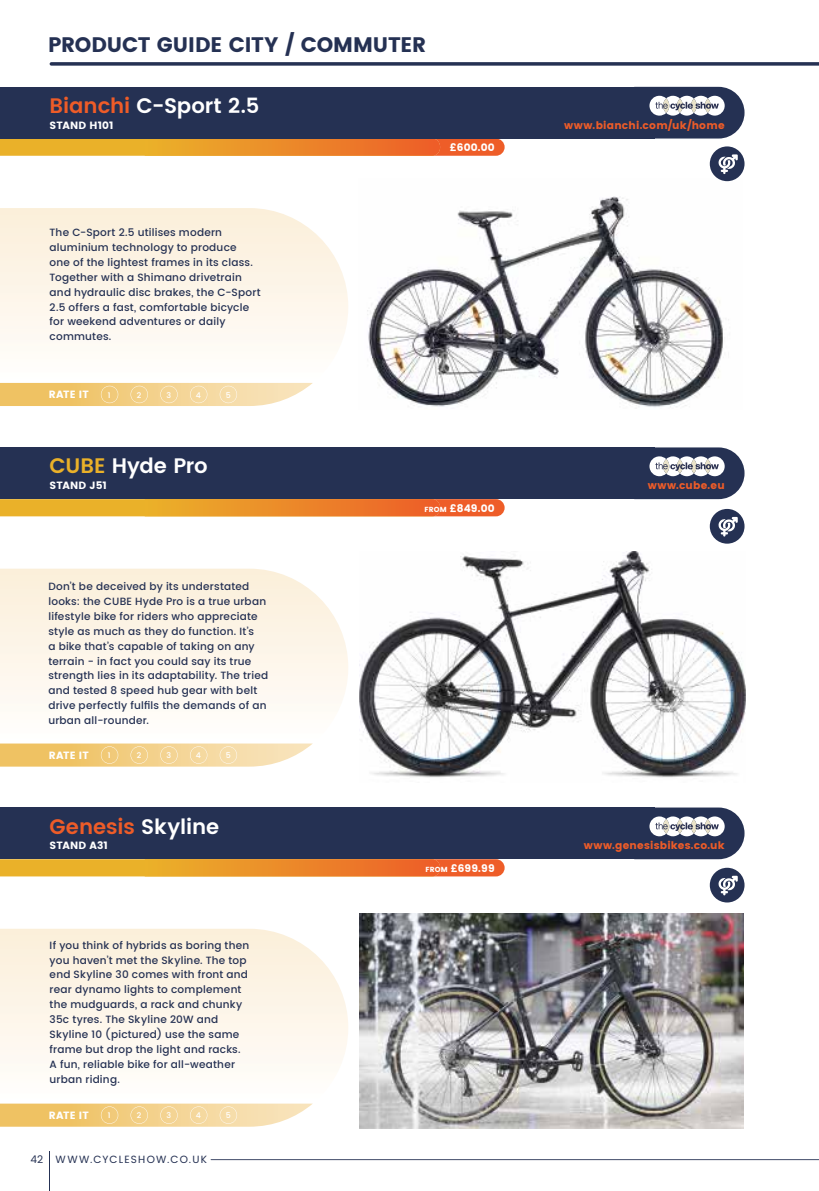
<style>
.page{position:relative;width:819px;height:1191px;background:#fff}
.page>*{position:absolute;margin:0;border:0;box-sizing:border-box;transform-origin:0 0}
.t1{font:600 21px "Poppins";letter-spacing:-.005em;color:#fff}
.t2{font:700 21px "Poppins";letter-spacing:-.005em;color:#253153}
.t3{font:600 21px "Poppins";letter-spacing:-.005em;color:#ee5c28}
.t4{font:500 10.5px/14.9px "Poppins";letter-spacing:.02em;color:#253153}
.t5{font:700 10.5px "Poppins";letter-spacing:.01em;color:#fff}
.t6{font:700 10.5px "Poppins";letter-spacing:.02em;color:#ee5c28}
.t7{font:10.5px "Poppins";letter-spacing:.11em;color:#253153}
.t8{font:500 7.88px "Poppins";color:#fff}
.s1{color:#ee5c28}
.s2{color:#eab129}
.s3{font-size:7.35px}
.s4{color:#fff}
</style>
<div class="page">
<img style="left:360px;top:913px;width:383px;height:215px">
<img style="left:360px;top:551px;width:385px;height:227px">
<img style="left:367px;top:178px;width:370px;height:230px">
<hr style="left:49px;top:1151px;width:1px;height:40px;background:#253153">
<svg style="left:211px;top:1159px;width:608px;height:1px"></svg>
<svg style="left:50px;top:62px;width:769px;height:4px;background:#3f4a68"></svg>
<svg style="left:0;top:208px;width:348px;height:138px"></svg>
<svg style="left:0;top:138px;width:504px;height:18px;background:#e08a2d"></svg>
<div style="left:0;top:87px;width:654px;height:51px;background:#253153"></div>
<svg style="left:0;top:383px;width:313px;height:23px;background:#f3d391"></svg>
<svg style="left:649px;top:87px;width:95px;height:51px"></svg>
<div style="left:709px;top:146px;width:35px;height:35px;background:#253153;border-radius:50%"></div>
<svg style="left:718px;top:154px;width:19px;height:20px"></svg>
<svg style="left:0;top:568px;width:348px;height:138px"></svg>
<svg style="left:0;top:929px;width:348px;height:137px"></svg>
<svg style="left:0;top:499px;width:504px;height:17px;background:#eb8f2a"></svg>
<svg style="left:0;top:859px;width:504px;height:17px;background:#eb8f2a"></svg>
<div style="left:0;top:447px;width:654px;height:52px;background:#253153"></div>
<div style="left:0;top:807px;width:654px;height:52px;background:#253153"></div>
<svg style="left:0;top:743px;width:313px;height:23px;background:#f4d494"></svg>
<svg style="left:0;top:1103px;width:313px;height:23px;background:#f4d494"></svg>
<svg style="left:649px;top:447px;width:95px;height:52px"></svg>
<svg style="left:649px;top:807px;width:95px;height:52px"></svg>
<div style="left:709px;top:509px;width:35px;height:34px;background:#253153;border-radius:50%"></div>
<svg style="left:718px;top:517px;width:19px;height:19px"></svg>
<div style="left:709px;top:867px;width:35px;height:35px;background:#253153;border-radius:50%"></div>
<svg style="left:718px;top:875px;width:19px;height:20px"></svg>
<h1 class="t2" style="left:48px;top:33px;width:379px">PRODUCT GUIDE CITY / COMMUTER</h1>
<h1 class="t1" style="left:50px;top:90px;width:211px"><span class="s1">Bianchi</span> C-Sport 2.5</h1>
<p class="t5" style="left:50px;top:119px;width:66px">STAND H101</p>
<p class="t6" style="left:564px;top:119px;width:162px">www.bianchi.com/uk/home</p>
<p class="t4" style="left:50px;top:225px;width:212px">The C-Sport 2.5 utilises modern aluminium technology to produce<br>one of the lightest frames in its class.<br>Together with a Shimano drivetrain and hydraulic disc brakes, the C-Sport<br>2.5 offers a fast, comfortable bicycle for weekend adventures or daily commutes.</p>
<p class="t5" style="left:49px;top:389px;width:41px">RATE IT</p>
<p class="t8" style="left:108px;top:389px;width:4px">1</p>
<p class="t8" style="left:137px;top:389px;width:6px">2</p>
<p class="t8" style="left:166px;top:389px;width:6px">3</p>
<p class="t8" style="left:196px;top:389px;width:7px">4</p>
<p class="t8" style="left:226px;top:389px;width:7px">5</p>
<p class="t5" style="left:450px;top:141px;width:46px">£600.00</p>
<h1 class="t1" style="left:50px;top:450px;width:160px"><span class="s2">CUBE</span> Hyde Pro</h1>
<p class="t5" style="left:50px;top:479px;width:59px">STAND J51</p>
<p class="t6" style="left:647px;top:479px;width:78px">www.cube.eu</p>
<p class="t4" style="left:48px;top:579px;width:221px">Don’t be deceived by its understated looks: the CUBE Hyde Pro is a true urban lifestyle bike for riders who appreciate style as much as they do function. It’s<br>a bike that’s capable of taking on any terrain - in fact you could say its true strength lies in its adaptability. The tried and tested 8 speed hub gear with belt drive perfectly fulfils the demands of an urban all-rounder.</p>
<p class="t5" style="left:49px;top:749px;width:41px">RATE IT</p>
<p class="t8" style="left:108px;top:750px;width:4px">1</p>
<p class="t8" style="left:137px;top:750px;width:6px">2</p>
<p class="t8" style="left:166px;top:750px;width:6px">3</p>
<p class="t8" style="left:196px;top:750px;width:7px">4</p>
<p class="t8" style="left:226px;top:750px;width:7px">5</p>
<p class="t5" style="left:424px;top:502px;width:72px"><span class="s3">FROM</span> £849.00</p>
<h1 class="t3" style="left:50px;top:811px;width:171px">Genesis <span class="s4">Skyline</span></h1>
<p class="t5" style="left:50px;top:839px;width:60px">STAND A31</p>
<p class="t6" style="left:583px;top:839px;width:142px">www.genesisbikes.co.uk</p>
<p class="t4" style="left:50px;top:937px;width:201px">If you think of hybrids as boring then you haven’t met the Skyline. The top end Skyline 30 comes with front and rear dynamo lights to complement the mudguards, a rack and chunky<br>35c tyres. The Skyline 20W and<br>Skyline 10 (pictured) use the same frame but drop the light and racks.<br>A fun, reliable bike for all-weather urban riding.</p>
<p class="t5" style="left:49px;top:1109px;width:41px">RATE IT</p>
<p class="t8" style="left:108px;top:1109px;width:4px">1</p>
<p class="t8" style="left:137px;top:1109px;width:6px">2</p>
<p class="t8" style="left:166px;top:1109px;width:6px">3</p>
<p class="t8" style="left:196px;top:1109px;width:7px">4</p>
<p class="t8" style="left:226px;top:1109px;width:7px">5</p>
<p class="t7" style="left:31px;top:1151px;width:178px">42 WWW.CYCLESHOW.CO.UK</p>
<p class="t5" style="left:425px;top:862px;width:71px"><span class="s3">FROM</span> £699.99</p>
</div>
